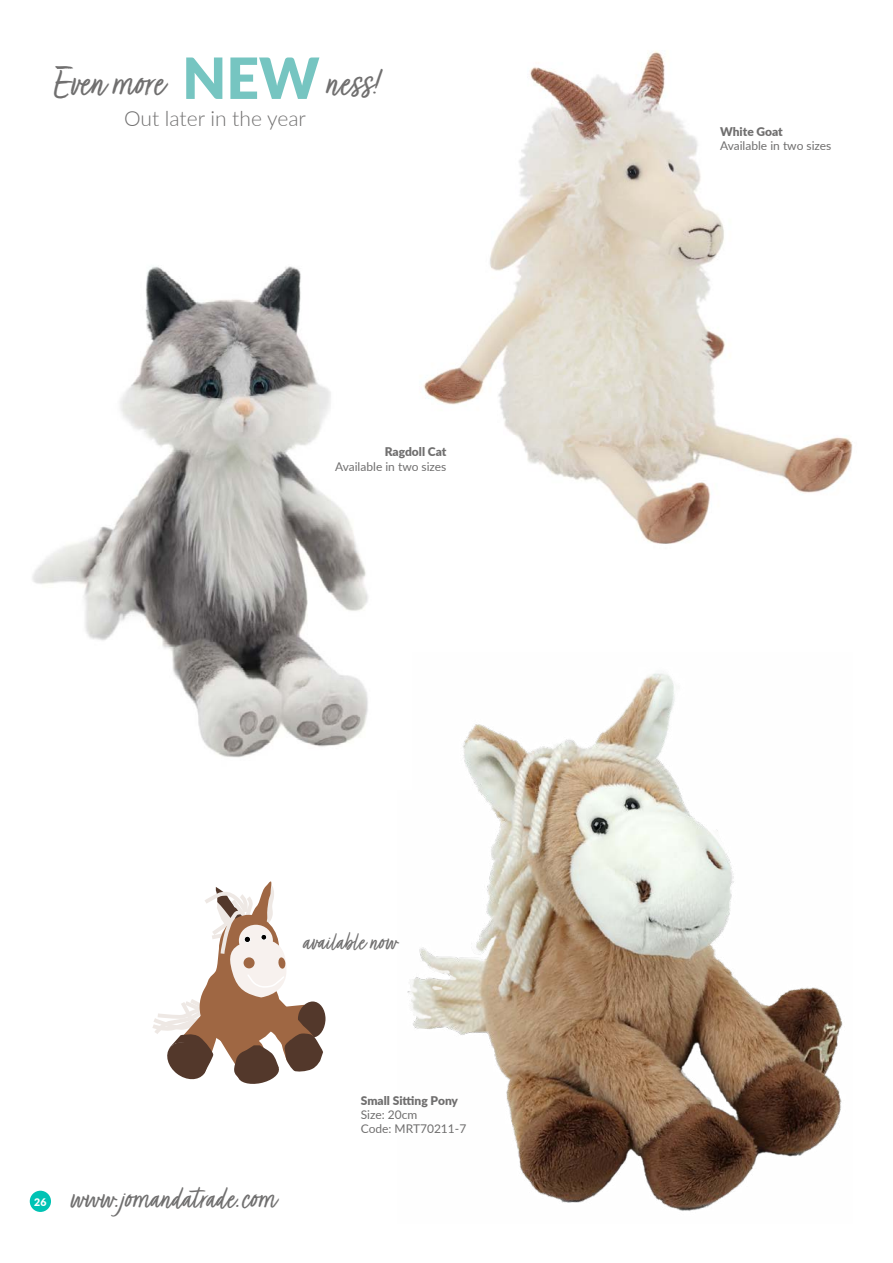
<style>
.page{position:relative;width:893px;height:1263px;background:#fff}
.page>*{position:absolute;margin:0;border:0;box-sizing:border-box;transform-origin:0 0}
.t1{font:48px "Turbinado Light Pro";color:#706f6f}
.t2{font:37.5px "Turbinado Light Pro";color:#706f6f}
.t3{font:30px "Turbinado Light Pro";color:#706f6f}
.t4{font:300 21px "Lato";color:#706f6f}
.t5{font:12px/14.4px "Lato";color:#706f6f}
.t6{font:900 12px "Lato";color:#706f6f}
.t7{font:900 10.5px "Lato";color:#fff}
.s1{font-family:"Lato";font-weight:900;font-size:56.85px;color:#76c5c1}
</style>
<div class="page">
<div style="left:30px;top:1191px;width:21px;height:21px;background:#00c3b4;border-radius:50%"></div>
<img style="left:407px;top:673px;width:436px;height:538px">
<div style="left:298px;top:1001px;width:27px;height:36px;background:#53382b;border-radius:50%"></div>
<svg style="left:152px;top:881px;width:171px;height:203px"></svg>
<img style="left:423px;top:51px;width:430px;height:493px">
<img style="left:32px;top:266px;width:380px;height:523px">
<h1 class="t1" style="left:53px;top:56px;width:328px">Even more <span class="s1">NEW</span>ness!</h1>
<h3 class="t4" style="left:124px;top:104px;width:183px">Out later in the year</h3>
<p class="t6" style="left:385px;top:443px;width:63px">Ragdoll Cat</p>
<p class="t5" style="left:335px;top:458px;width:113px">Available in two sizes</p>
<h3 class="t3" style="left:303px;top:925px;width:96px">available now</h3>
<p class="t7" style="left:34px;top:1194px;width:14px">26</p>
<h2 class="t2" style="left:70px;top:1177px;width:208px">www.jomandatrade.com</h2>
<p class="t6" style="left:361px;top:1091px;width:99px">Small Sitting Pony</p>
<p class="t5" style="left:361px;top:1107px;width:107px">Size: 20cm<br>Code: MRT70211-7</p>
<p class="t6" style="left:720px;top:122px;width:64px">White Goat</p>
<p class="t5" style="left:720px;top:138px;width:113px">Available in two sizes</p>
</div>
